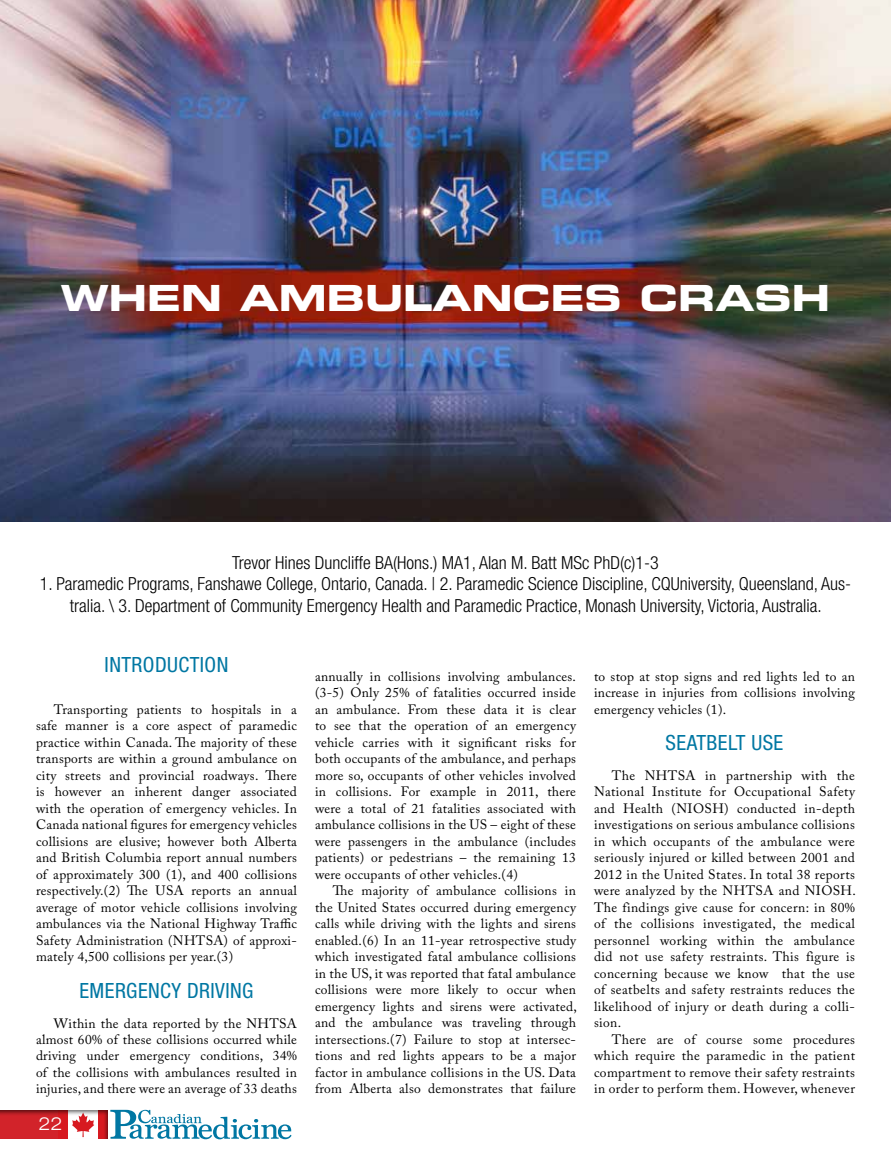
<style>
.page{position:relative;width:891px;height:1161px;background:#fff}
.page>*{position:absolute;margin:0;border:0;box-sizing:border-box;transform-origin:0 0}
.t1{font:36px "Eurostile LT Std Bold Ex 2";color:#fff}
.t2{font:condensed 21px "Helvetica Neue LT Std";letter-spacing:.02em;color:#0077a3}
.t3{font:300 condensed 18px/21.6px "Helvetica Neue LT Std";color:#000;text-align:center}
.t4{font:300 expanded 18px "Helvetica Neue LT Std";color:#fff}
.t5{font:13.5px/16.5px "Adobe Caslon Pro";letter-spacing:.02em;color:#000;text-align:justify}
</style>
<div class="page">
<svg style="left:110px;top:1110px;width:182px;height:29px"></svg>
<div style="left:0;top:1109px;width:109px;height:33px;background:#000;opacity:.57"></div>
<img style="left:0;top:0;width:891px;height:522px">
<h1 class="t1" style="left:61px;top:272px;width:771px">WHEN AMBULANCES CRASH</h1>
<h3 class="t3" style="left:232px;top:551px;width:428px">Trevor Hines Duncliffe BA(Hons.) MA1, Alan M. Batt MSc PhD(c)1-3</h3>
<p class="t3" style="left:40px;top:573px;width:813px">1. Paramedic Programs, Fanshawe College, Ontario, Canada. | 2. Paramedic Science Discipline, CQUniversity, Queensland, Aus&shy;tralia. \ 3. Department of Community Emergency Health and Paramedic Practice, Monash University, Victoria, Australia.</p>
<h2 class="t2" style="left:105px;top:652px;width:125px">INTRODUCTION</h2>
<p class="t5" style="left:36px;top:701px;width:263px;text-indent:18px">Transporting patients to hospitals in a safe manner is a core aspect of paramedic practice within Canada. The majority of these transports are within a ground ambulance on city streets and provincial roadways. There is however an inherent danger associated with the operation of emergency vehicles. In Canada national figures for emergency vehicles collisions are elusive; however both Alberta and British Columbia report annual numbers of approximately 300 (1), and 400 collisions respectively.(2) The USA reports an annual average of motor vehicle collisions involving ambulances via the National Highway Traffic Safety Administration (NHTSA) of approxi&shy;mately 4,500 collisions per year.(3)</p>
<h2 class="t2" style="left:80px;top:978px;width:175px">EMERGENCY DRIVING</h2>
<p class="t5" style="left:36px;top:1015px;width:263px;text-indent:18px">Within the data reported by the NHTSA almost 60% of these collisions occurred while driving under emergency conditions, 34% of the collisions with ambulances resulted in injuries, and there were an average of 33 deaths</p>
<h3 class="t4" style="left:33px;top:1113px;width:31px">2222</h3>
<p class="t5" style="left:315px;top:668px;width:263px">annually in collisions involving ambulances. (3-5) Only 25% of fatalities occurred inside an ambulance. From these data it is clear to see that the operation of an emergency vehicle carries with it significant risks for both occupants of the ambulance, and perhaps more so, occupants of other vehicles involved in collisions. For example in 2011, there were a total of 21 fatalities associated with ambulance collisions in the US – eight of these were passengers in the ambulance (includes patients) or pedestrians – the remaining 13 were occupants of other vehicles.(4)</p>
<p class="t5" style="left:315px;top:883px;width:263px;text-indent:18px">The majority of ambulance collisions in the United States occurred during emergency calls while driving with the lights and sirens enabled.(6) In an 11-year retrospective study which investigated fatal ambulance collisions in the US, it was reported that fatal ambulance collisions were more likely to occur when emergency lights and sirens were activated, and the ambulance was traveling through intersections.(7) Failure to stop at intersec&shy;tions and red lights appears to be a major factor in ambulance collisions in the US. Data from Alberta also demonstrates that failure</p>
<p class="t5" style="left:594px;top:668px;width:262px">to stop at stop signs and red lights led to an increase in injuries from collisions involving emergency vehicles (1).</p>
<h2 class="t2" style="left:666px;top:730px;width:119px">SEATBELT USE</h2>
<p class="t5" style="left:594px;top:767px;width:263px;text-indent:18px">The NHTSA in partnership with the National Institute for Occupational Safety and Health (NIOSH) conducted in-depth investigations on serious ambulance collisions in which occupants of the ambulance were seriously injured or killed between 2001 and 2012 in the United States. In total 38 reports were analyzed by the NHTSA and NIOSH.<br>The findings give cause for concern: in 80% of the collisions investigated, the medical personnel working within the ambulance did not use safety restraints. This figure is concerning because we know that the use of seatbelts and safety restraints reduces the likelihood of injury or death during a colli&shy;sion.</p>
<p class="t5" style="left:594px;top:1031px;width:263px;text-indent:18px">There are of course some procedures which require the paramedic in the patient compartment to remove their safety restraints in order to perform them. However, whenever</p>
</div>
